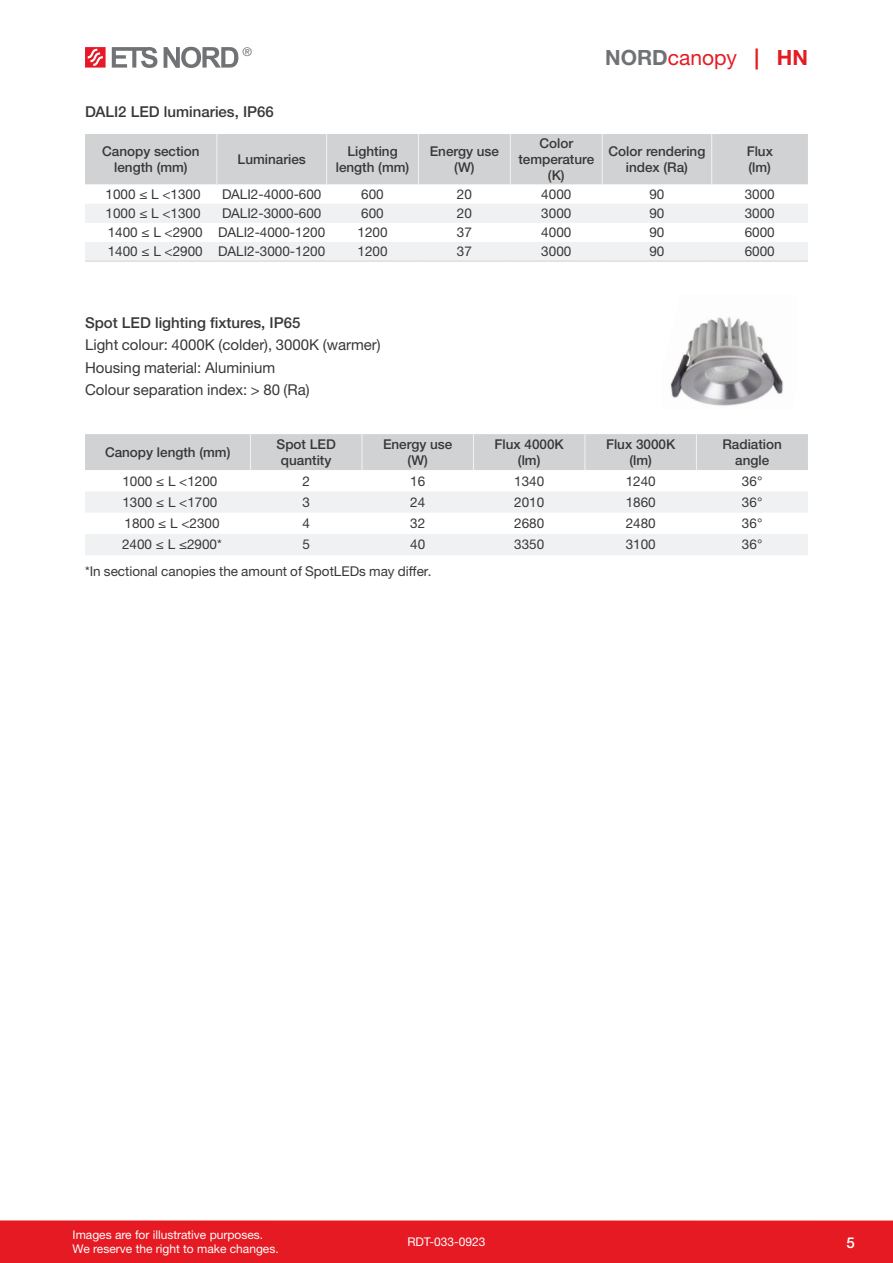
<style>
.page{position:relative;width:893px;height:1263px;background:#fff}
.page>*{position:absolute;margin:0;border:0;box-sizing:border-box;transform-origin:0 0}
.t1{font:21px "Helvetica Neue LTW1 G";color:#e51a23}
.Tekst{font:15px "Helvetica Neue LTW1 G";color:#383839}
.Näidis{font:500 15px "Helvetica Neue LTW1 G";color:#383839}
.t2{font:500 15px "Helvetica Neue LTW1 G";color:#fff}
.Tabeltekst{font:13.5px "Helvetica Neue LTW1 G";color:#383839}
.Tabeli_päis{font:500 13.5px/16.2px "Helvetica Neue LTW1 G";color:#383839;text-align:center}
.Tekst-2{font:13.5px "Helvetica Neue LTW1 G";color:#383839}
.t3{font:12px/14.4px "Helvetica Neue LTW1 G";color:#fff}
.t4{font:12px "Helvetica Neue LTW1 G";color:#717275}
.s1{font-weight:700;color:#717275}
.s2{font-weight:700}
</style>
<div class="page">
<div style="left:0;top:1220px;width:893px;height:43px;background:#e51a23"></div>
<svg style="left:85px;top:47px;width:21px;height:21px"></svg>
<svg style="left:112px;top:47px;width:45px;height:21px"></svg>
<svg style="left:164px;top:47px;width:74px;height:21px"></svg>
<svg style="left:85px;top:134px;width:723px;height:127px"></svg>
<hr style="left:85px;top:261px;width:132px;height:1px;background:#d1d2d4">
<hr style="left:217px;top:261px;width:110px;height:1px;background:#d1d2d4">
<hr style="left:327px;top:261px;width:91px;height:1px;background:#d1d2d4">
<hr style="left:418px;top:261px;width:92px;height:1px;background:#d1d2d4">
<hr style="left:510px;top:261px;width:92px;height:1px;background:#d1d2d4">
<hr style="left:602px;top:261px;width:110px;height:1px;background:#d1d2d4">
<hr style="left:712px;top:261px;width:96px;height:1px;background:#d1d2d4">
<hr style="left:216px;top:134px;width:1px;height:51px;background:#f0f1f2">
<hr style="left:326px;top:134px;width:1px;height:51px;background:#f0f1f2">
<hr style="left:418px;top:134px;width:1px;height:51px;background:#f0f1f2">
<hr style="left:510px;top:134px;width:1px;height:51px;background:#f0f1f2">
<hr style="left:602px;top:134px;width:1px;height:51px;background:#f0f1f2">
<hr style="left:711px;top:134px;width:1px;height:51px;background:#f0f1f2">
<div style="left:85px;top:434px;width:723px;height:36px;background:#d1d2d4"></div>
<svg style="left:85px;top:492px;width:723px;height:63px;fill:#f0f1f2"></svg>
<hr style="left:250px;top:434px;width:1px;height:36px;background:#f0f1f2">
<hr style="left:361px;top:434px;width:1px;height:36px;background:#f0f1f2">
<hr style="left:473px;top:434px;width:1px;height:36px;background:#f0f1f2">
<hr style="left:584px;top:434px;width:1px;height:36px;background:#f0f1f2">
<hr style="left:696px;top:434px;width:1px;height:36px;background:#f0f1f2">
<img style="left:670px;top:317px;width:113px;height:89px">
<p class="t4" style="left:242px;top:44px;width:11px">®</p>
<p class="Näidis" style="left:85px;top:103px;width:190px">DALI2 LED luminaries, IP66</p>
<p class="Tabeli_päis" style="left:102px;top:143px;width:99px">Canopy section length (mm)</p>
<p class="Tabeli_päis" style="left:238px;top:151px;width:70px">Luminaries</p>
<p class="Tabeli_päis" style="left:336px;top:143px;width:75px">Lighting length (mm)</p>
<p class="Tabeli_päis" style="left:430px;top:143px;width:71px">Energy use (W)</p>
<p class="t1" style="left:605px;top:44px;width:204px"><span class="s1">NORD</span>canopy <span class="s2">| HN</span></p>
<p class="Tabeli_päis" style="left:539px;top:135px;width:35px">Color</p>
<p class="Tabeli_päis" style="left:518px;top:151px;width:77px">temperature (K)</p>
<p class="Tabeli_päis" style="left:608px;top:143px;width:98px">Color rendering index (Ra)</p>
<p class="Tabeli_päis" style="left:747px;top:143px;width:28px">Flux</p>
<p class="Tabeli_päis" style="left:748px;top:159px;width:24px">(lm)</p>
<p class="Tabeltekst" style="left:106px;top:186px;width:97px">1000 ≤ L &lt;1300</p>
<p class="Tabeltekst" style="left:222px;top:186px;width:101px">DALI2-4000-600</p>
<p class="Tabeltekst" style="left:361px;top:186px;width:24px">600</p>
<p class="Tabeltekst" style="left:457px;top:186px;width:17px">20</p>
<p class="Tabeltekst" style="left:541px;top:186px;width:32px">4000</p>
<p class="Tabeltekst" style="left:649px;top:186px;width:17px">90</p>
<p class="Tabeltekst" style="left:745px;top:186px;width:32px">3000</p>
<p class="Tabeltekst" style="left:106px;top:205px;width:97px">1000 ≤ L &lt;1300</p>
<p class="Tabeltekst" style="left:222px;top:205px;width:101px">DALI2-3000-600</p>
<p class="Tabeltekst" style="left:361px;top:205px;width:24px">600</p>
<p class="Tabeltekst" style="left:457px;top:205px;width:17px">20</p>
<p class="Tabeltekst" style="left:541px;top:205px;width:32px">3000</p>
<p class="Tabeltekst" style="left:649px;top:205px;width:17px">90</p>
<p class="Tabeltekst" style="left:745px;top:205px;width:32px">3000</p>
<p class="Tabeltekst" style="left:108px;top:224px;width:97px">1400 ≤ L &lt;2900</p>
<p class="Tabeltekst" style="left:218px;top:224px;width:108px">DALI2-4000-1200</p>
<p class="Tabeltekst" style="left:357px;top:224px;width:32px">1200</p>
<p class="Tabeltekst" style="left:457px;top:224px;width:17px">37</p>
<p class="Tabeltekst" style="left:541px;top:224px;width:32px">4000</p>
<p class="Tabeltekst" style="left:649px;top:224px;width:17px">90</p>
<p class="Tabeltekst" style="left:745px;top:224px;width:32px">6000</p>
<p class="Tabeltekst" style="left:108px;top:243px;width:97px">1400 ≤ L &lt;2900</p>
<p class="Tabeltekst" style="left:218px;top:243px;width:108px">DALI2-3000-1200</p>
<p class="Tabeltekst" style="left:357px;top:243px;width:32px">1200</p>
<p class="Tabeltekst" style="left:457px;top:243px;width:17px">37</p>
<p class="Tabeltekst" style="left:541px;top:243px;width:32px">3000</p>
<p class="Tabeltekst" style="left:649px;top:243px;width:17px">90</p>
<p class="Tabeltekst" style="left:745px;top:243px;width:32px">6000</p>
<p class="Näidis" style="left:85px;top:314px;width:217px">Spot LED lighting fixtures, IP65</p>
<p class="Tekst" style="left:85px;top:336px;width:297px">Light colour: 4000K (colder), 3000K (warmer)</p>
<p class="Tekst" style="left:85px;top:358px;width:192px">Housing material: Aluminium</p>
<p class="Tekst" style="left:85px;top:380px;width:226px">Colour separation index: &gt; 80 (Ra)</p>
<p class="Tabeli_päis" style="left:105px;top:444px;width:127px">Canopy length (mm)</p>
<p class="Tabeli_päis" style="left:277px;top:436px;width:61px">Spot LED</p>
<p class="Tabeli_päis" style="left:281px;top:452px;width:52px">quantity</p>
<p class="Tabeli_päis" style="left:383px;top:436px;width:71px">Energy use</p>
<p class="Tabeli_päis" style="left:408px;top:452px;width:22px">(W)</p>
<p class="Tabeli_päis" style="left:495px;top:436px;width:71px">Flux 4000K</p>
<p class="Tabeli_päis" style="left:518px;top:452px;width:24px">(lm)</p>
<p class="Tabeli_päis" style="left:606px;top:436px;width:71px">Flux 3000K</p>
<p class="Tabeli_päis" style="left:629px;top:452px;width:24px">(lm)</p>
<p class="Tabeli_päis" style="left:722px;top:436px;width:61px">Radiation</p>
<p class="Tabeli_päis" style="left:735px;top:452px;width:36px">angle</p>
<p class="Tabeltekst" style="left:122px;top:472px;width:97px">1000 ≤ L &lt;1200</p>
<p class="Tabeltekst" style="left:302px;top:472px;width:9px">2</p>
<p class="Tabeltekst" style="left:410px;top:472px;width:17px">16</p>
<p class="Tabeltekst" style="left:514px;top:472px;width:32px">1340</p>
<p class="Tabeltekst" style="left:626px;top:472px;width:32px">1240</p>
<p class="Tabeltekst" style="left:742px;top:472px;width:22px">36°</p>
<p class="Tabeltekst" style="left:122px;top:494px;width:97px">1300 ≤ L &lt;1700</p>
<p class="Tabeltekst" style="left:302px;top:494px;width:9px">3</p>
<p class="Tabeltekst" style="left:410px;top:494px;width:17px">24</p>
<p class="Tabeltekst" style="left:514px;top:494px;width:32px">2010</p>
<p class="Tabeltekst" style="left:626px;top:494px;width:32px">1860</p>
<p class="Tabeltekst" style="left:742px;top:494px;width:22px">36°</p>
<p class="Tabeltekst" style="left:124px;top:515px;width:97px">1800 ≤ L &lt;2300</p>
<p class="Tabeltekst" style="left:302px;top:515px;width:9px">4</p>
<p class="Tabeltekst" style="left:410px;top:515px;width:17px">32</p>
<p class="Tabeltekst" style="left:514px;top:515px;width:32px">2680</p>
<p class="Tabeltekst" style="left:626px;top:515px;width:32px">2480</p>
<p class="Tabeltekst" style="left:742px;top:515px;width:22px">36°</p>
<p class="Tabeltekst" style="left:122px;top:536px;width:101px">2400 ≤ L ≤2900*</p>
<p class="Tabeltekst" style="left:302px;top:536px;width:9px">5</p>
<p class="Tabeltekst" style="left:410px;top:536px;width:17px">40</p>
<p class="Tabeltekst" style="left:514px;top:536px;width:32px">3350</p>
<p class="Tabeltekst" style="left:626px;top:536px;width:32px">3100</p>
<p class="Tabeltekst" style="left:742px;top:536px;width:22px">36°</p>
<p class="Tekst-2" style="left:85px;top:562px;width:348px">*In sectional canopies the amount of SpotLEDs may differ.</p>
<p class="t3" style="left:73px;top:1227px;width:208px">Images are for illustrative purposes.<br>We reserve the right to make changes.</p>
<p class="t3" style="left:407px;top:1235px;width:80px">RDT-033-0923</p>
<p class="t2" style="left:846px;top:1233px;width:10px">5</p>
</div>
